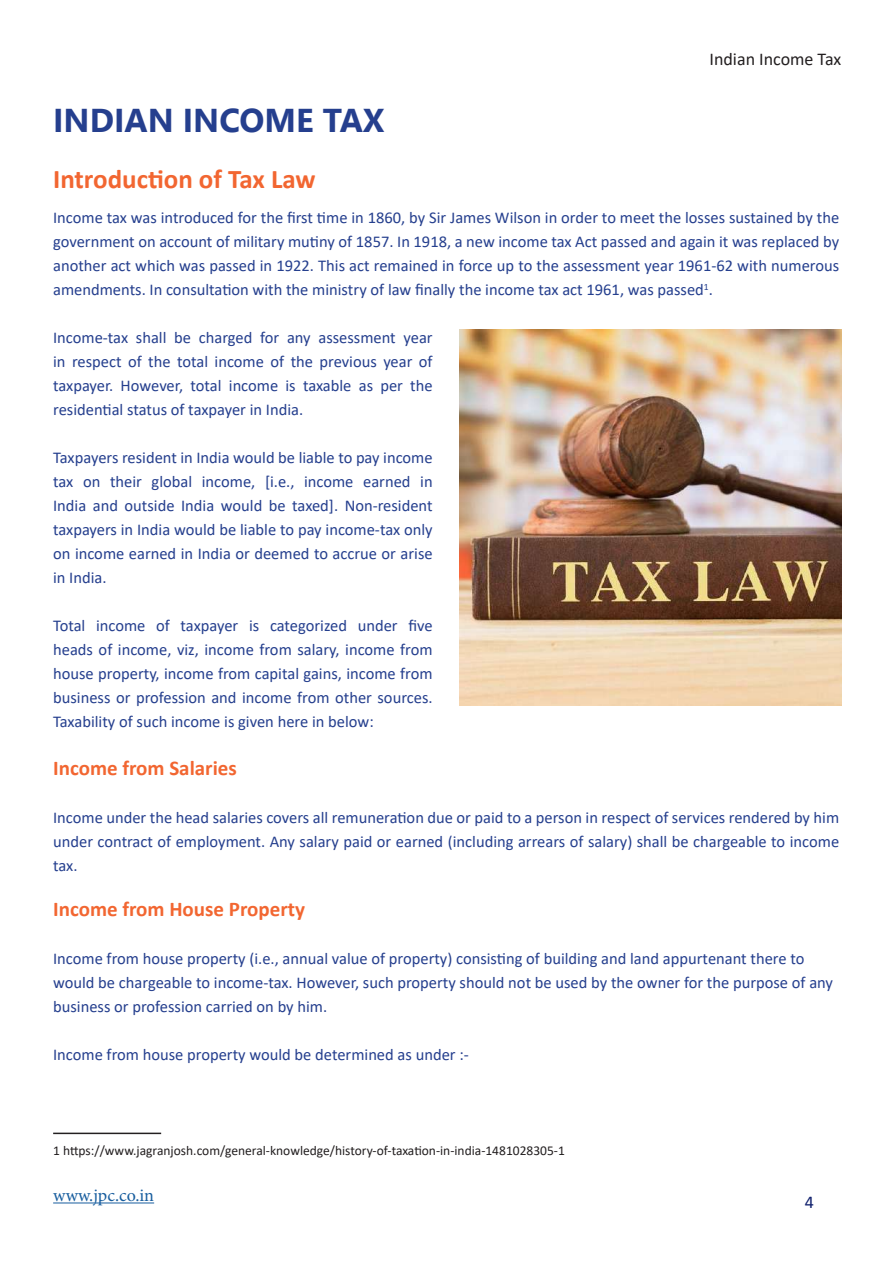
<style>
.page{position:relative;width:893px;height:1263px;background:#fff}
.page>*{position:absolute;margin:0;border:0;box-sizing:border-box;transform-origin:0 0}
.t1{font:700 33px "Nirmala UI";color:#253f8e}
.t2{font:700 27px "Calibri";color:#f26631}
.t3{font:700 21px "Calibri";color:#f26631}
.t4{font:18px "Calibri";color:#231f20}
.t5{font:18px "Minion Pro";letter-spacing:.005em;color:#175d9e}
.t6{font:18px "Calibri";color:#10206d}
.t7{font:16.5px/24px "Calibri";color:#253f8e;text-align:justify}
.t8{font:13.5px "Calibri";color:#231f20}
</style>
<div class="page">
<hr style="left:53px;top:1202px;width:101px;height:1px;background:#175d9e">
<hr style="left:53px;top:1132px;width:108px;height:2px;background:#231f20">
<img style="left:460px;top:330px;width:381px;height:376px">
<h1 class="t1" style="left:53px;top:93px;width:333px">INDIAN INCOME TAX</h1>
<h2 class="t2" style="left:53px;top:159px;width:264px">Introduction of Tax Law</h2>
<p class="t4" style="left:709px;top:46px;width:133px">Indian Income Tax</p>
<p class="t7" style="left:53px;top:205px;width:788px">Income tax was introduced for the first time in 1860, by Sir James Wilson in order to meet the losses sustained by the government on account of military mutiny of 1857. In 1918, a new income tax Act passed and again it was replaced by another act which was passed in 1922. This act remained in force up to the assessment year 1961-62 with numerous amendments. In consultation with the ministry of law finally the income tax act 1961, was passed<sup>1</sup>.</p>
<p class="t7" style="left:53px;top:325px;width:381px">Income-tax shall be charged for any assessment year in respect of the total income of the previous year of taxpayer. However, total income is taxable as per the residential status of taxpayer in India.</p>
<p class="t7" style="left:53px;top:445px;width:381px">Taxpayers resident in India would be liable to pay income tax on their global income, [i.e., income earned in India and outside India would be taxed]. Non-resident taxpayers in India would be liable to pay income-tax only on income earned in India or deemed to accrue or arise in India.</p>
<p class="t7" style="left:53px;top:613px;width:381px">Total income of taxpayer is categorized under five heads of income, viz, income from salary, income from house property, income from capital gains, income from business or profession and income from other sources.<br>Taxability of such income is given here in below:</p>
<p class="t3" style="left:53px;top:754px;width:185px">Income from Salaries</p>
<p class="t7" style="left:53px;top:805px;width:788px">Income under the head salaries covers all remuneration due or paid to a person in respect of services rendered by him under contract of employment. Any salary paid or earned (including arrears of salary) shall be chargeable to income tax.</p>
<p class="t3" style="left:53px;top:895px;width:253px">Income from House Property</p>
<p class="t7" style="left:53px;top:946px;width:781px;text-align:left">Income from house property (i.e., annual value of property) consisting of building and land appurtenant there to would be chargeable to income-tax. However, such property should not be used by the owner for the purpose of any business or profession carried on by him.</p>
<p class="t7" style="left:53px;top:1042px;width:417px">Income from house property would be determined as under :-</p>
<p class="t8" style="left:53px;top:1141px;width:513px">1 https://www.jagranjosh.com/general-knowledge/history-of-taxation-in-india-1481028305-1</p>
<p class="t5" style="left:53px;top:1183px;width:102px">www.jpc.co.in</p>
<p class="t6" style="left:805px;top:1190px;width:11px">4</p>
</div>
